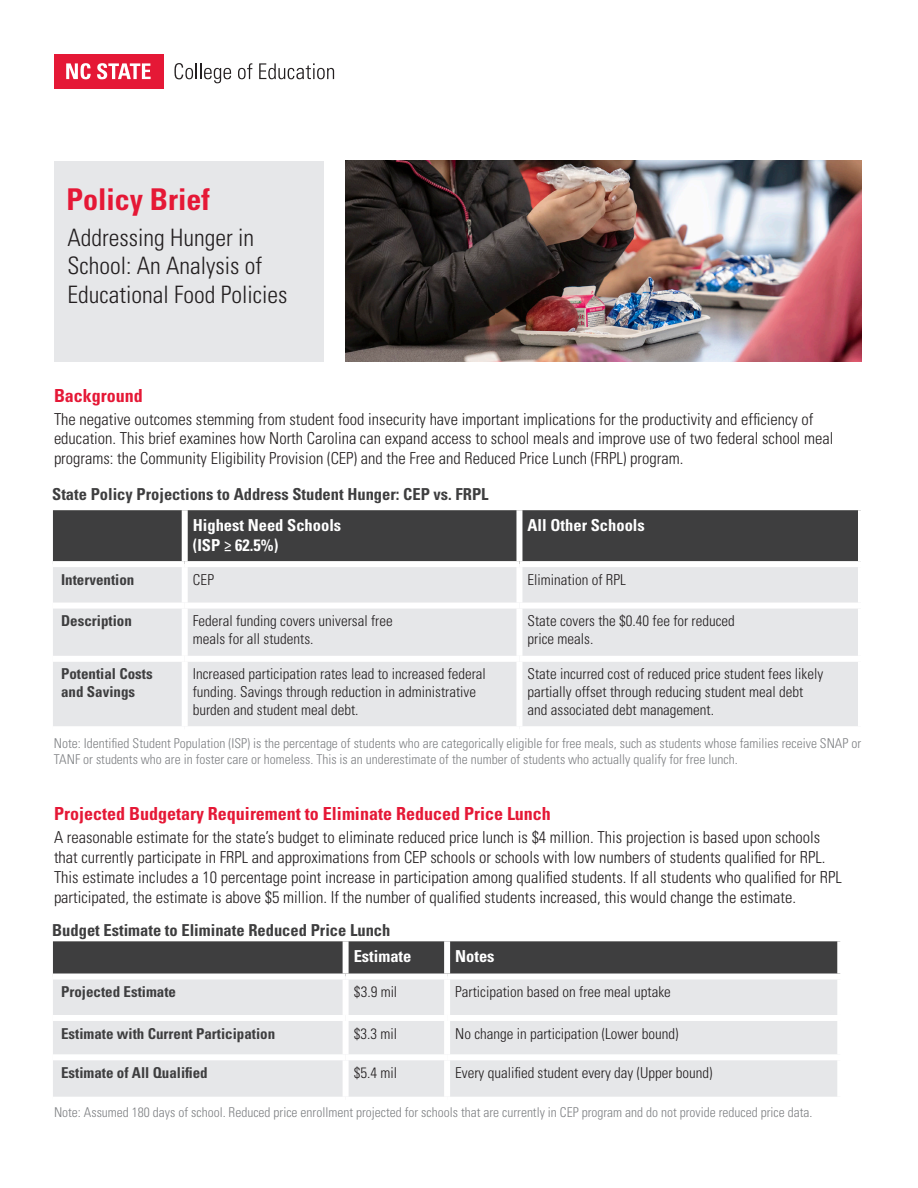
<style>
.page{position:relative;width:918px;height:1188px;background:#fff}
.page>*{position:absolute;margin:0;border:0;box-sizing:border-box;transform-origin:0 0}
.t1{font:700 condensed 30px "Univers LT Std";color:#e51836}
.t2{font:300 condensed 24px/28.8px "Univers LT Std";color:#231f20}
.Small_Red_Headings{font:700 condensed 18px "Univers LT Std";color:#e51836}
.Standard_text_in_par{font:300 condensed 16.5px/19.8px "Univers LT Std";color:#231f20}
.Small_Red_Headings-2{font:700 condensed 16.5px "Univers LT Std";color:#3e3e3f}
.t3{font:700 condensed 16.5px "Univers LT Std";color:#fff}
.t4{font:300 condensed 15px/18px "Univers LT Std";color:#231f20}
.t5{font:700 condensed 15px/18px "Univers LT Std";color:#3e3e3f}
.Small_Red_Headings-3{font:300 condensed 13.5px/16.2px "Univers LT Std";color:#808285}
</style>
<div class="page">
<div style="left:54px;top:161px;width:270px;height:201px;background:#e6e7e9"></div>
<img style="left:346px;top:161px;width:516px;height:201px">
<div style="left:54px;top:54px;width:109px;height:34px;background:#e51836"></div>
<svg style="left:66px;top:63px;width:25px;height:16px"></svg>
<svg style="left:97px;top:63px;width:54px;height:16px"></svg>
<svg style="left:174px;top:63px;width:57px;height:20px"></svg>
<svg style="left:238px;top:63px;width:14px;height:16px"></svg>
<svg style="left:259px;top:63px;width:75px;height:16px"></svg>
<div style="left:53px;top:510px;width:805px;height:51px;background:#3e3e3f"></div>
<div style="left:53px;top:567px;width:805px;height:159px;background:#e6e7e9"></div>
<div style="left:182px;top:510px;width:6px;height:51px;background:#fff"></div>
<div style="left:516px;top:510px;width:6px;height:51px;background:#fff"></div>
<div style="left:182px;top:567px;width:6px;height:36px;background:#fff"></div>
<div style="left:516px;top:567px;width:6px;height:36px;background:#fff"></div>
<div style="left:53px;top:603px;width:132px;height:6px;background:#fff"></div>
<div style="left:185px;top:603px;width:334px;height:6px;background:#fff"></div>
<div style="left:182px;top:609px;width:6px;height:47px;background:#fff"></div>
<div style="left:519px;top:603px;width:345px;height:6px;background:#fff"></div>
<div style="left:516px;top:609px;width:6px;height:47px;background:#fff"></div>
<div style="left:53px;top:656px;width:132px;height:6px;background:#fff"></div>
<div style="left:185px;top:656px;width:334px;height:6px;background:#fff"></div>
<div style="left:182px;top:662px;width:6px;height:64px;background:#fff"></div>
<div style="left:519px;top:656px;width:345px;height:6px;background:#fff"></div>
<div style="left:516px;top:662px;width:6px;height:64px;background:#fff"></div>
<div style="left:53px;top:941px;width:784px;height:33px;background:#3e3e3f"></div>
<div style="left:53px;top:980px;width:784px;height:117px;background:#e6e7e9"></div>
<div style="left:343px;top:941px;width:6px;height:33px;background:#fff"></div>
<div style="left:444px;top:941px;width:6px;height:33px;background:#fff"></div>
<div style="left:343px;top:980px;width:6px;height:35px;background:#fff"></div>
<div style="left:444px;top:980px;width:6px;height:35px;background:#fff"></div>
<div style="left:53px;top:1015px;width:293px;height:6px;background:#fff"></div>
<div style="left:346px;top:1015px;width:101px;height:6px;background:#fff"></div>
<div style="left:343px;top:1021px;width:6px;height:33px;background:#fff"></div>
<div style="left:447px;top:1015px;width:396px;height:6px;background:#fff"></div>
<div style="left:444px;top:1021px;width:6px;height:33px;background:#fff"></div>
<div style="left:53px;top:1054px;width:293px;height:6px;background:#fff"></div>
<div style="left:346px;top:1054px;width:101px;height:6px;background:#fff"></div>
<div style="left:343px;top:1060px;width:6px;height:37px;background:#fff"></div>
<div style="left:447px;top:1054px;width:396px;height:6px;background:#fff"></div>
<div style="left:444px;top:1060px;width:6px;height:37px;background:#fff"></div>
<p class="t1" style="left:66px;top:181px;width:145px">Policy Brief</p>
<p class="t2" style="left:68px;top:223px;width:221px">Addressing Hunger in<br>School: An Analysis of<br>Educational Food Policies</p>
<p class="Small_Red_Headings" style="left:54px;top:384px;width:90px">Background</p>
<p class="Standard_text_in_par" style="left:54px;top:409px;width:781px">The negative outcomes stemming from student food insecurity have important implications for the productivity and efficiency of education. This brief examines how North Carolina can expand access to school meals and improve use of two federal school meal programs: the Community Eligibility Provision (CEP) and the Free and Reduced Price Lunch (FRPL) program.</p>
<p class="Small_Red_Headings-2" style="left:52px;top:484px;width:438px">State Policy Projections to Address Student Hunger: CEP vs. FRPL</p>
<p class="t3" style="left:193px;top:515px;width:150px">Highest Need Schools</p>
<p class="t3" style="left:193px;top:535px;width:87px">(ISP ≥ 62.5%)</p>
<p class="t3" style="left:528px;top:515px;width:119px">All Other Schools</p>
<p class="t5" style="left:61px;top:570px;width:75px">Intervention</p>
<p class="t4" style="left:193px;top:570px;width:23px">CEP</p>
<p class="t4" style="left:528px;top:570px;width:100px">Elimination of RPL</p>
<p class="t5" style="left:61px;top:612px;width:72px">Description</p>
<p class="t4" style="left:193px;top:612px;width:201px">Federal funding covers universal free</p>
<p class="t4" style="left:193px;top:630px;width:122px">meals for all students.</p>
<p class="t4" style="left:528px;top:612px;width:209px">State covers the $0.40 fee for reduced</p>
<p class="t4" style="left:528px;top:630px;width:67px">price meals.</p>
<p class="t5" style="left:61px;top:665px;width:93px">Potential Costs and Savings</p>
<p class="t4" style="left:193px;top:665px;width:295px">Increased participation rates lead to increased federal funding. Savings through reduction in administrative burden and student meal debt.</p>
<p class="t4" style="left:528px;top:665px;width:297px">State incurred cost of reduced price student fees likely partially offset through reducing student meal debt</p>
<p class="t4" style="left:528px;top:701px;width:188px">and associated debt management.</p>
<p class="Small_Red_Headings-3" style="left:54px;top:735px;width:809px">Note: Identified Student Population (ISP) is the percentage of students who are categorically eligible for free meals, such as students whose families receive SNAP or<br>TANF or students who are in foster care or homeless. This is an underestimate of the number of students who actually qualify for free lunch.</p>
<p class="Small_Red_Headings" style="left:54px;top:803px;width:498px">Projected Budgetary Requirement to Eliminate Reduced Price Lunch</p>
<p class="Standard_text_in_par" style="left:54px;top:828px;width:789px">A reasonable estimate for the state’s budget to eliminate reduced price lunch is $4 million. This projection is based upon schools that currently participate in FRPL and approximations from CEP schools or schools with low numbers of students qualified for RPL.<br>This estimate includes a 10 percentage point increase in participation among qualified students. If all students who qualified for RPL participated, the estimate is above $5 million. If the number of qualified students increased, this would change the estimate.</p>
<p class="Small_Red_Headings-2" style="left:52px;top:920px;width:340px">Budget Estimate to Eliminate Reduced Price Lunch</p>
<p class="t3" style="left:354px;top:946px;width:59px">Estimate</p>
<p class="t3" style="left:455px;top:946px;width:41px">Notes</p>
<p class="t5" style="left:61px;top:983px;width:117px">Projected Estimate</p>
<p class="t4" style="left:354px;top:983px;width:45px">$3.9 mil</p>
<p class="t4" style="left:455px;top:983px;width:217px">Participation based on free meal uptake</p>
<p class="t5" style="left:61px;top:1024px;width:216px">Estimate with Current Participation</p>
<p class="t4" style="left:354px;top:1024px;width:45px">$3.3 mil</p>
<p class="t4" style="left:455px;top:1024px;width:225px">No change in participation (Lower bound)</p>
<p class="t5" style="left:61px;top:1064px;width:148px">Estimate of All Qualified</p>
<p class="t4" style="left:354px;top:1064px;width:45px">$5.4 mil</p>
<p class="t4" style="left:455px;top:1064px;width:259px">Every qualified student every day (Upper bound)</p>
<p class="Small_Red_Headings-3" style="left:54px;top:1104px;width:760px">Note: Assumed 180 days of school. Reduced price enrollment projected for schools that are currently in CEP program and do not provide reduced price data.</p>
</div>
